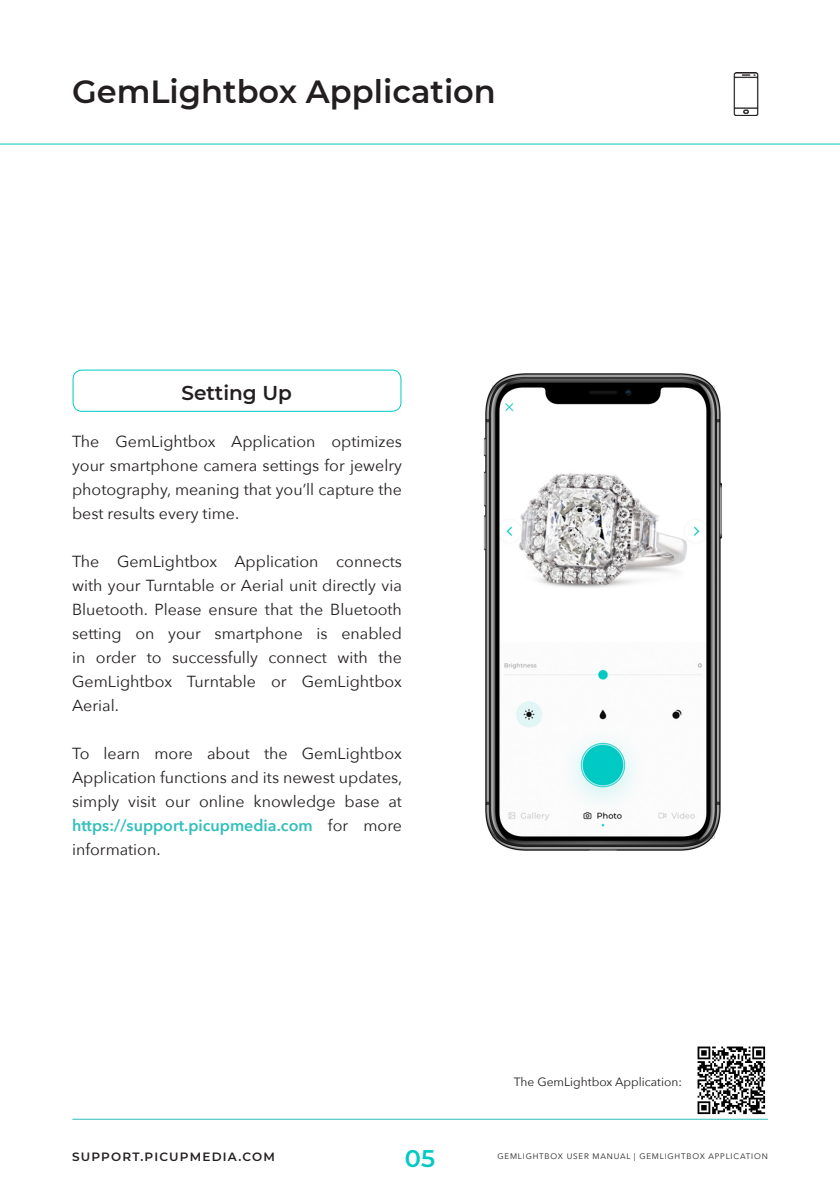
<style>
.page{position:relative;width:840px;height:1191px;background:#fff}
.page>*{position:absolute;margin:0;border:0;box-sizing:border-box;transform-origin:0 0}
.t1{font:600 32px "Montserrat";color:#231f20}
.t2{font:600 24px "Montserrat";color:#00c9c4}
.t3{font:600 20px "Montserrat";color:#231f20}
.Paragraph{font:16px/24px "Avenir Next";color:#231f20;text-align:justify}
.t4{font:12px "Avenir Next";color:#231f20}
.t5{font:600 12px "Montserrat";letter-spacing:.1em;color:#231f20}
.t6{font:8px "Avenir Next";letter-spacing:.1em;color:#231f20}
.s1{font-weight:600;color:#31bebc}
</style>
<div class="page">
<hr style="left:72px;top:1118px;width:695px;height:1px;background:#31bebc">
<hr style="left:0;top:144px;width:839px;height:1px;background:#00c9c4">
<img style="left:483px;top:373px;width:239px;height:478px">
<img style="left:697px;top:1046px;width:69px;height:69px">
<img style="left:733px;top:72px;width:26px;height:43px">
<div style="left:72px;top:369px;width:329px;height:43px;border:1px solid #00c9c4;border-radius:9px"></div>
<p class="t1" style="left:72px;top:69px;width:425px">GemLightbox Application</p>
<p class="t3" style="left:181px;top:379px;width:112px">Setting Up</p>
<p class="Paragraph" style="left:72px;top:428px;width:331px">The GemLightbox Application optimizes your smartphone camera settings for jewelry photography, meaning that you’ll capture the best results every time.</p>
<p class="Paragraph" style="left:72px;top:548px;width:331px">The GemLightbox Application connects with your Turntable or Aerial unit directly via Bluetooth. Please ensure that the Bluetooth setting on your smartphone is enabled in order to successfully connect with the GemLightbox Turntable or GemLightbox Aerial.</p>
<p class="Paragraph" style="left:72px;top:740px;width:331px">To learn more about the GemLightbox Application functions and its newest updates, simply visit our online knowledge base at <span class="s1">https://support.picupmedia.com</span> for more information.</p>
<p class="t4" style="left:513px;top:1072px;width:169px">The GemLightbox Application:</p>
<p class="t2" style="left:404px;top:1141px;width:32px">05</p>
<p class="t5" style="left:72px;top:1148px;width:204px">SUPPORT.PICUPMEDIA.COM</p>
<p class="t6" style="left:497px;top:1149px;width:272px">GEMLIGHTBOX USER MANUAL | GEMLIGHTBOX APPLICATION</p>
</div>
